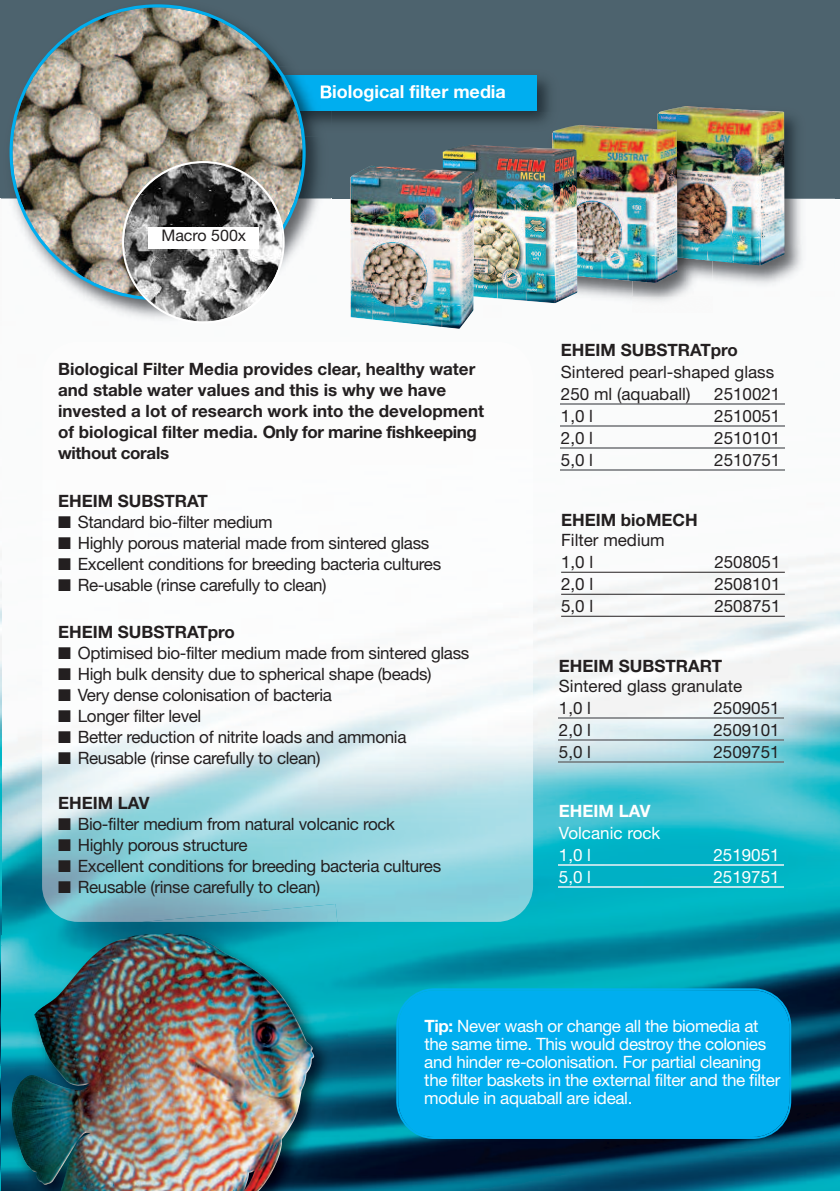
<style>
.page{position:relative;width:840px;height:1191px;background:#fff}
.page>*{position:absolute;margin:0;border:0;box-sizing:border-box;transform-origin:0 0}
.t1{font:700 18px "Helvetica Neue LT";color:#fff}
.t2{font:17px "Helvetica Neue LT";letter-spacing:-.02em;color:#231f20}
.t3{font:700 17px/21px "Helvetica Neue LT";color:#231f20}
.t4{font:17px/18px "Helvetica Neue LT";letter-spacing:-.02em;color:#fff}
.t5{font:17px/22px "Helvetica Neue LT";color:#231f20}
.t6{font:17px/22px "Helvetica Neue LT";color:#fff}
.t7{font:700 17px "Helvetica Neue LT";color:#fff}
.t8{font:16px "Helvetica Neue LT";color:#231f20}
.s1{font-weight:700}
</style>
<div class="page">
<img style="left:1px;top:198px;width:838px;height:993px">
<hr style="left:0;top:173px;width:1px;height:1018px;background:#231f20">
<div style="left:0;top:0;width:839px;height:198px;background:#4d636e"></div>
<img style="left:42px;top:341px;width:490px;height:581px">
<img style="left:560px;top:403px;width:223px;height:1px">
<img style="left:560px;top:425px;width:223px;height:1px">
<img style="left:560px;top:447px;width:223px;height:1px">
<img style="left:560px;top:469px;width:223px;height:1px">
<img style="left:558px;top:864px;width:225px;height:1px">
<img style="left:558px;top:886px;width:225px;height:1px">
<div style="left:396px;top:988px;width:394px;height:151px;background:#00aeef"></div>
<img style="left:558px;top:717px;width:224px;height:1px">
<img style="left:558px;top:739px;width:224px;height:1px">
<img style="left:558px;top:761px;width:224px;height:1px">
<img style="left:1px;top:922px;width:362px;height:269px">
<svg style="left:0;top:1169px;width:1px;height:22px"></svg>
<img style="left:143px;top:904px;width:194px;height:18px">
<img style="left:11px;top:933px;width:303px;height:258px">
<hr style="left:561px;top:572px;width:223px;height:1px;background:#231f20">
<hr style="left:561px;top:594px;width:223px;height:1px;background:#231f20">
<hr style="left:561px;top:616px;width:223px;height:1px;background:#231f20">
<img style="left:0;top:945px;width:44px;height:224px">
<img style="left:34px;top:1005px;width:10px;height:42px">
<img style="left:11px;top:1074px;width:33px;height:95px">
<img style="left:331px;top:75px;width:219px;height:49px">
<div style="left:283px;top:75px;width:253px;height:35px;background:#00aeef"></div>
<img style="left:2px;top:136px;width:329px;height:190px">
<img style="left:1px;top:198px;width:1px;height:128px">
<img style="left:305px;top:110px;width:26px;height:26px">
<img style="left:305px;top:88px;width:10px;height:22px">
<img style="left:320px;top:85px;width:11px;height:14px">
<img style="left:10px;top:4px;width:295px;height:296px">
<svg style="left:122px;top:161px;width:162px;height:162px;background:#8b8b89"></svg>
<div style="left:148px;top:228px;width:111px;height:21px;background:#fff"></div>
<img style="left:712px;top:198px;width:122px;height:98px">
<img style="left:784px;top:113px;width:13px;height:85px">
<img style="left:660px;top:106px;width:124px;height:159px">
<img style="left:530px;top:112px;width:102px;height:200px">
<img style="left:632px;top:261px;width:80px;height:51px">
<img style="left:657px;top:112px;width:55px;height:149px">
<img style="left:552px;top:125px;width:125px;height:158px">
<img style="left:442px;top:145px;width:135px;height:158px">
<img style="left:350px;top:166px;width:124px;height:163px">
<p class="t8" style="left:161px;top:230px;width:86px">Macro 500x</p>
<p class="t1" style="left:319px;top:85px;width:188px">Biological filter media</p>
<p class="t3" style="left:58px;top:360px;width:427px">Biological Filter Media provides clear, healthy water and stable water values and this is why we have invested a lot of research work into the development of biological filter media. Only for marine fishkeeping without corals</p>
<p class="t3" style="left:58px;top:492px;width:151px">EHEIM SUBSTRAT</p>
<p class="t2" style="left:58px;top:515px;width:216px">■ Standard bio-filter medium</p>
<p class="t2" style="left:58px;top:536px;width:372px">■ Highly porous material made from sintered glass</p>
<p class="t2" style="left:58px;top:557px;width:384px">■ Excellent conditions for breeding bacteria cultures</p>
<p class="t2" style="left:58px;top:578px;width:270px">■ Re-usable (rinse carefully to clean)</p>
<p class="t3" style="left:58px;top:623px;width:178px">EHEIM SUBSTRATpro</p>
<p class="t2" style="left:58px;top:646px;width:412px">■ Optimised bio-filter medium made from sintered glass</p>
<p class="t2" style="left:58px;top:667px;width:375px">■ High bulk density due to spherical shape (beads)</p>
<p class="t2" style="left:58px;top:688px;width:275px">■ Very dense colonisation of bacteria</p>
<p class="t2" style="left:58px;top:709px;width:145px">■ Longer filter level</p>
<p class="t2" style="left:58px;top:730px;width:350px">■ Better reduction of nitrite loads and ammonia</p>
<p class="t2" style="left:58px;top:751px;width:264px">■ Reusable (rinse carefully to clean)</p>
<p class="t3" style="left:58px;top:794px;width:93px">EHEIM LAV</p>
<p class="t2" style="left:58px;top:817px;width:338px">■ Bio-filter medium from natural volcanic rock</p>
<p class="t2" style="left:58px;top:838px;width:191px">■ Highly porous structure</p>
<p class="t2" style="left:58px;top:859px;width:384px">■ Excellent conditions for breeding bacteria cultures</p>
<p class="t2" style="left:58px;top:880px;width:264px">■ Reusable (rinse carefully to clean)</p>
<p class="t3" style="left:560px;top:341px;width:178px">EHEIM SUBSTRATpro</p>
<p class="t5" style="left:560px;top:363px;width:215px">Sintered pearl-shaped glass<br>250 ml (aquaball)</p>
<p class="t5" style="left:713px;top:385px;width:68px">2510021</p>
<p class="t2" style="left:560px;top:410px;width:34px">1,0 l</p>
<p class="t5" style="left:713px;top:407px;width:68px">2510051</p>
<p class="t2" style="left:560px;top:432px;width:34px">2,0 l</p>
<p class="t5" style="left:713px;top:429px;width:68px">2510101</p>
<p class="t2" style="left:560px;top:454px;width:34px">5,0 l</p>
<p class="t5" style="left:713px;top:451px;width:68px">2510751</p>
<p class="t3" style="left:561px;top:511px;width:138px">EHEIM bioMECH</p>
<p class="t5" style="left:561px;top:531px;width:105px">Filter medium<br>1,0 l</p>
<p class="t5" style="left:714px;top:553px;width:68px">2508051</p>
<p class="t2" style="left:561px;top:578px;width:34px">2,0 l</p>
<p class="t5" style="left:714px;top:575px;width:68px">2508101</p>
<p class="t2" style="left:561px;top:600px;width:34px">5,0 l</p>
<p class="t5" style="left:714px;top:597px;width:68px">2508751</p>
<p class="t3" style="left:558px;top:657px;width:164px">EHEIM SUBSTRART</p>
<p class="t5" style="left:558px;top:676px;width:185px">Sintered glass granulate<br>1,0 l</p>
<p class="t5" style="left:713px;top:698px;width:68px">2509051</p>
<p class="t2" style="left:558px;top:723px;width:34px">2,0 l</p>
<p class="t5" style="left:713px;top:720px;width:68px">2509101</p>
<p class="t2" style="left:558px;top:745px;width:34px">5,0 l</p>
<p class="t5" style="left:713px;top:742px;width:68px">2509751</p>
<p class="t7" style="left:558px;top:805px;width:93px">EHEIM LAV</p>
<p class="t6" style="left:558px;top:823px;width:103px">Volcanic rock<br>1,0 l</p>
<p class="t6" style="left:713px;top:845px;width:68px">2519051</p>
<p class="t4" style="left:558px;top:869px;width:34px">5,0 l</p>
<p class="t6" style="left:713px;top:867px;width:68px">2519751</p>
<p class="t4" style="left:424px;top:1018px;width:357px"><span class="s1">Tip:</span> Never wash or change all the biomedia at the same time. This would destroy the colonies and hinder re-colonisation. For partial cleaning the filter baskets in the external filter and the filter module in aquaball are ideal.</p>
</div>
